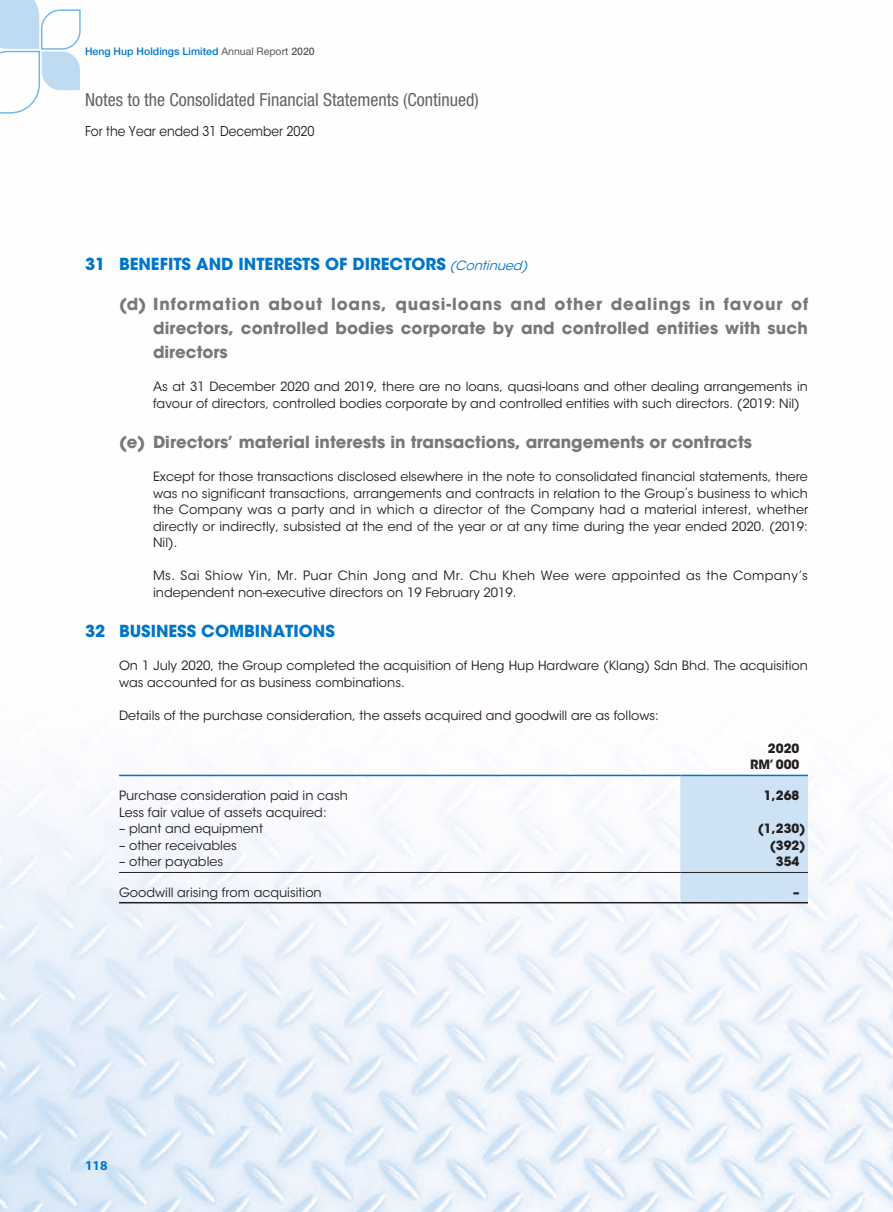
<style>
.page{position:relative;width:893px;height:1212px;background:#fff}
.page>*{position:absolute;margin:0;border:0;box-sizing:border-box;transform-origin:0 0}
.t1{font:condensed 18px "Helvetica Neue LT Std";color:#636366}
.t2{font:700 16.5px/24px "ITC Avant Garde Std";color:#76787b;text-align:justify}
.t3{font:700 16.5px "ITC Avant Garde Std";color:#0076c8}
.t4{font:13.5px "ITC Avant Garde Std";color:#231f20;scale:.9 1}
.t5{font:700 13.5px "Myriad Pro";color:#0076c8}
.t6{font:12.75px/16.5px "ITC Avant Garde Std";color:#231f20}
.t7{font:12.75px/16.5px "ITC Avant Garde Std";letter-spacing:.03em;color:#231f20}
.t8{font:700 12.75px/16.5px "ITC Avant Garde Std";color:#231f20;text-align:right}
.t9{font:500 10.5px "Helvetica Neue LT Std";color:#0076c8}
.s1{font-weight:400;color:#57585a}
.s2{color:#57585a}
.s3{font-weight:400;font-style:italic;font-size:12.75px}
</style>
<div class="page">
<img style="left:0;top:767px;width:893px;height:445px">
<svg style="left:0;top:0;width:81px;height:114px"></svg>
<div style="left:680px;top:776px;width:128px;height:126px;background:#cde2f5"></div>
<hr style="left:119px;top:775px;width:561px;height:1px;background:#0076c8">
<hr style="left:680px;top:775px;width:128px;height:1px;background:#0076c8">
<hr style="left:119px;top:872px;width:561px;height:1px;background:#231f20">
<hr style="left:680px;top:872px;width:128px;height:1px;background:#231f20">
<hr style="left:119px;top:902px;width:561px;height:1px;background:#231f20">
<hr style="left:680px;top:902px;width:128px;height:1px;background:#231f20">
<p class="t9" style="left:85px;top:45px;width:231px">Heng Hup Holdings Limited <span class="s1">Annual Report</span> <span class="s2">2020</span></p>
<h1 class="t1" style="left:85px;top:89px;width:395px">Notes to the Consolidated Financial Statements (Continued)</h1>
<p class="t4" style="left:85px;top:123px;width:257px">For the Year ended 31 December 2020</p>
<p class="t3" style="left:85px;top:253px;width:448px">31 BENEFITS AND INTERESTS OF DIRECTORS <span class="s3">(Continued)</span></p>
<p class="t2" style="left:153px;top:292px;width:657px;text-indent:-34px">(d) Information about loans, quasi-loans and other dealings in favour of directors, controlled bodies corporate by and controlled entities with such directors</p>
<p class="t6" style="left:153px;top:379px;width:656px">As at 31 December 2020 and 2019, there are no loans, quasi-loans and other dealing arrangements in favour of directors, controlled bodies corporate by and controlled entities with such directors. (2019: Nil)</p>
<p class="t2" style="left:119px;top:430px;width:634px">(e) Directors’ material interests in transactions, arrangements or contracts</p>
<p class="t6" style="left:153px;top:469px;width:657px;text-align:justify">Except for those transactions disclosed elsewhere in the note to consolidated financial statements, there was no significant transactions, arrangements and contracts in relation to the Group’s business to which the Company was a party and in which a director of the Company had a material interest, whether directly or indirectly, subsisted at the end of the year or at any time during the year ended 2020. (2019:<br>Nil).</p>
<p class="t7" style="left:153px;top:568px;width:656px">Ms. Sai Shiow Yin, Mr. Puar Chin Jong and Mr. Chu Kheh Wee were appointed as the Company’s independent non-executive directors on 19 February 2019.</p>
<p class="t3" style="left:85px;top:621px;width:251px">32 BUSINESS COMBINATIONS</p>
<p class="t6" style="left:119px;top:658px;width:690px">On 1 July 2020, the Group completed the acquisition of Heng Hup Hardware (Klang) Sdn Bhd. The acquisition was accounted for as business combinations.</p>
<p class="t6" style="left:119px;top:707px;width:541px">Details of the purchase consideration, the assets acquired and goodwill are as follows:</p>
<p class="t8" style="left:750px;top:740px;width:51px">2020<br>RM’000</p>
<p class="t6" style="left:119px;top:787px;width:230px">Purchase consideration paid in cash</p>
<p class="t8" style="left:764px;top:787px;width:37px">1,268</p>
<p class="t6" style="left:119px;top:804px;width:209px">Less fair value of assets acquired:</p>
<p class="t6" style="left:119px;top:820px;width:145px">– plant and equipment</p>
<p class="t8" style="left:758px;top:820px;width:49px">(1,230)</p>
<p class="t6" style="left:119px;top:837px;width:119px">– other receivables</p>
<p class="t8" style="left:770px;top:836px;width:37px">(392)</p>
<p class="t6" style="left:119px;top:853px;width:106px">– other payables</p>
<p class="t8" style="left:776px;top:853px;width:25px">354</p>
<p class="t6" style="left:119px;top:884px;width:204px">Goodwill arising from acquisition</p>
<p class="t8" style="left:793px;top:884px;width:8px">–</p>
<p class="t5" style="left:85px;top:1157px;width:24px">118</p>
</div>
